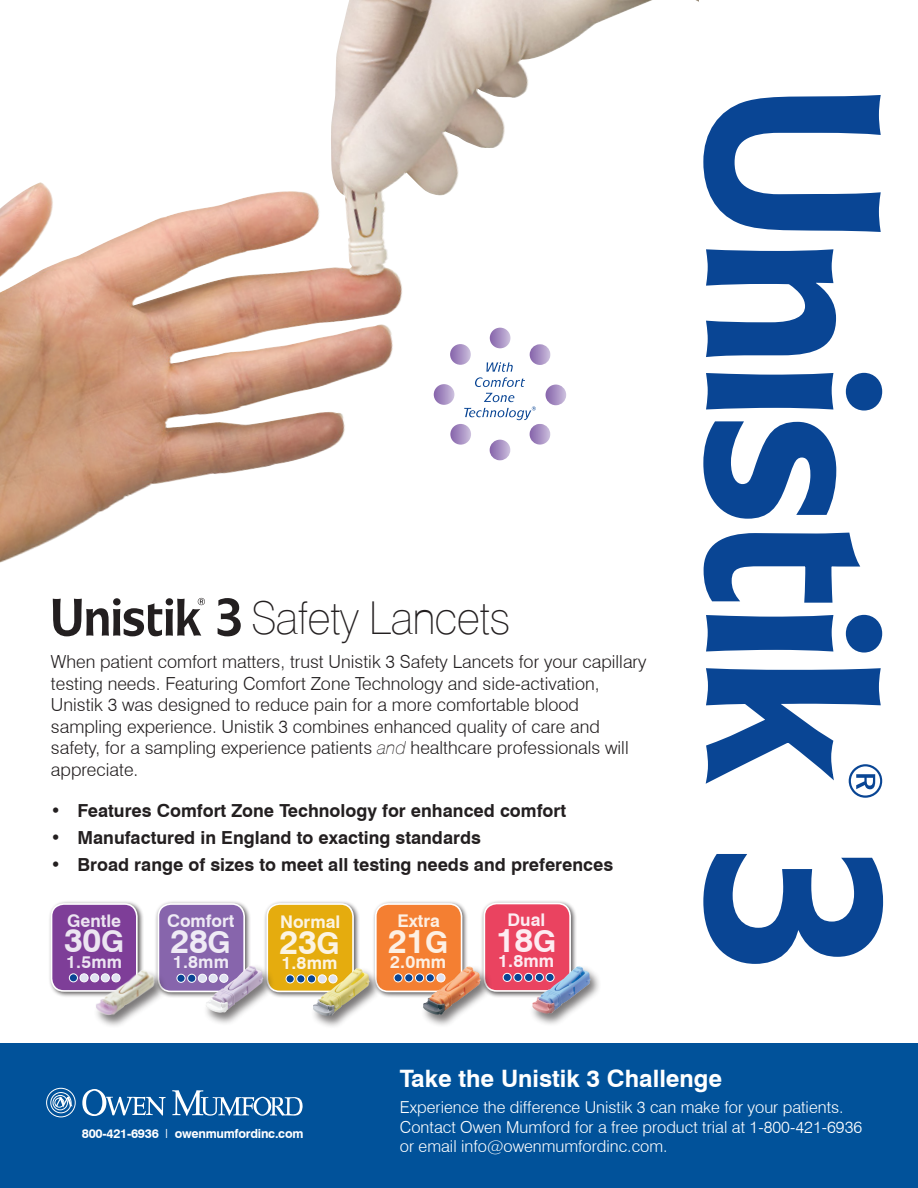
<style>
.page{position:relative;width:918px;height:1188px;background:#fff}
.page>*{position:absolute;margin:0;border:0;box-sizing:border-box;transform-origin:0 0}
.t1{font:100 45.45px "Swiss 721 BT";letter-spacing:-.02em;color:#231f20}
.t2{font:700 33.3px "Swiss 721 BT";color:#fcf4e3}
.t3{font:700 33.3px "Swiss 721 BT";color:#fdf0e4}
.t4{font:700 33.3px "Swiss 721 BT";color:#fdecf2}
.t5{font:700 33.3px "Swiss 721 BT";color:#efebf5}
.t6{font:700 33.15px "Swiss 721 BT";color:#ece5f1}
.t7{font:700 24px "Swiss 721 BT";color:#fff}
.t8{font:300 18px/21.6px "Swiss 721 BT";color:#231f20}
.t9{font:700 18px "Swiss 721 BT";color:#231f20}
.t10{font:700 17.4px "Swiss 721 BT";color:#efebf5}
.t11{font:700 17.4px "Swiss 721 BT";color:#ece5f1}
.t12{font:700 17.4px "Swiss 721 BT";color:#fcf4e3}
.t13{font:700 17.4px "Swiss 721 BT";color:#fdf0e4}
.t14{font:700 17.4px "Swiss 721 BT";color:#fdecf2}
.t15{font:300 16.5px/19.8px "Swiss 721 BT";color:#fff}
.t16{font:700 12.6px "Swiss 721 BT";letter-spacing:-.02em;color:#fff}
.s1{font-weight:100;font-style:italic}
.s2{font-size:29.85px}
.s3{font-size:30px}
.s4{font-weight:300}
</style>
<div class="page">
<img style="left:0;top:0;width:699px;height:563px">
<svg style="left:703px;top:95px;width:178px;height:137px"></svg>
<svg style="left:706px;top:249px;width:131px;height:108px"></svg>
<svg style="left:706px;top:372px;width:177px;height:39px"></svg>
<svg style="left:703px;top:421px;width:134px;height:98px"></svg>
<svg style="left:703px;top:532px;width:158px;height:71px"></svg>
<svg style="left:706px;top:614px;width:177px;height:39px"></svg>
<svg style="left:703px;top:854px;width:180px;height:110px"></svg>
<svg style="left:705px;top:668px;width:178px;height:130px"></svg>
<div style="left:0;top:1043px;width:918px;height:145px;background:#01529a"></div>
<svg style="left:82px;top:1089px;width:84px;height:27px"></svg>
<svg style="left:172px;top:1090px;width:131px;height:26px"></svg>
<svg style="left:47px;top:1089px;width:28px;height:27px"></svg>
<svg style="left:51px;top:1093px;width:20px;height:20px"></svg>
<div style="left:50px;top:1092px;width:21px;height:21px;border:1px solid #fff;border-radius:50%"></div>
<div style="left:53px;top:1095px;width:15px;height:15px;border:1px solid #fff;border-radius:50%"></div>
<div style="left:55px;top:1098px;width:9px;height:10px;border:1px solid #fff;border-radius:50%"></div>
<svg style="left:55px;top:1097px;width:18px;height:10px"></svg>
<div style="left:46px;top:1088px;width:30px;height:29px;border:1px solid #fff;border-radius:50%"></div>
<div style="left:490px;top:328px;width:20px;height:20px;background:linear-gradient(to right,#8765ac,#c5b6d8);border-radius:10px"></div>
<div style="left:490px;top:440px;width:20px;height:20px;background:linear-gradient(to right,#8765ac,#c5b7d9);border-radius:10px"></div>
<div style="left:434px;top:384px;width:20px;height:21px;background:linear-gradient(to right,#8563ab,#c7b9d9);border-radius:10px"></div>
<div style="left:546px;top:385px;width:20px;height:20px;background:linear-gradient(to right,#8564ab,#c7b8d9);border-radius:10px"></div>
<div style="left:530px;top:344px;width:20px;height:21px;background:linear-gradient(to right,#8563aa,#c8bada);border-radius:10px"></div>
<svg style="left:450px;top:344px;width:21px;height:21px"></svg>
<svg style="left:450px;top:424px;width:21px;height:21px"></svg>
<svg style="left:475px;top:362px;width:50px;height:25px"></svg>
<svg style="left:464px;top:393px;width:86px;height:52px"></svg>
<div style="left:48px;top:900px;width:96px;height:98px;background:#231f20;opacity:.75"></div>
<div style="left:52px;top:904px;width:85px;height:87px;background:#7e3e98;border-radius:12px"></div>
<div style="left:51px;top:903px;width:87px;height:89px;border:2px solid #fff;border-radius:12px"></div>
<div style="left:90px;top:974px;width:9px;height:8px;border:1px solid #fff;border-radius:50%"></div>
<div style="left:80px;top:974px;width:8px;height:8px;background:#dee1f0;border-radius:50%"></div>
<div style="left:80px;top:974px;width:8px;height:8px;border:1px solid #fff;border-radius:50%"></div>
<div style="left:69px;top:974px;width:8px;height:8px;background:#094594;border-radius:50%"></div>
<div style="left:69px;top:974px;width:9px;height:8px;border:1px solid #fff;border-radius:50%"></div>
<div style="left:263px;top:900px;width:97px;height:98px;background:#231f20;opacity:.75"></div>
<div style="left:267px;top:904px;width:86px;height:87px;background:#e5ac0e;border-radius:12px"></div>
<div style="left:266px;top:903px;width:88px;height:89px;border:2px solid #fff;border-radius:12px"></div>
<div style="left:307px;top:975px;width:9px;height:8px;background:#094594;border-radius:50%"></div>
<div style="left:307px;top:975px;width:9px;height:8px;border:1px solid #fff;border-radius:50%"></div>
<div style="left:297px;top:975px;width:8px;height:8px;background:#094594;border-radius:50%"></div>
<div style="left:297px;top:975px;width:8px;height:8px;border:1px solid #fff;border-radius:50%"></div>
<div style="left:286px;top:975px;width:8px;height:8px;background:#094594;border-radius:50%"></div>
<div style="left:286px;top:975px;width:8px;height:8px;border:1px solid #fff;border-radius:50%"></div>
<div style="left:372px;top:900px;width:97px;height:98px;background:#231f20;opacity:.75"></div>
<div style="left:376px;top:904px;width:86px;height:87px;background:#f47f32;border-radius:12px"></div>
<div style="left:375px;top:903px;width:87px;height:89px;border:2px solid #fff;border-radius:12px"></div>
<div style="left:415px;top:974px;width:9px;height:8px;background:#094594;border-radius:50%"></div>
<div style="left:415px;top:974px;width:9px;height:8px;border:1px solid #fff;border-radius:50%"></div>
<div style="left:405px;top:974px;width:8px;height:8px;background:#094594;border-radius:50%"></div>
<div style="left:405px;top:974px;width:8px;height:8px;border:1px solid #fff;border-radius:50%"></div>
<div style="left:394px;top:974px;width:8px;height:8px;background:#094594;border-radius:50%"></div>
<div style="left:394px;top:974px;width:8px;height:8px;border:1px solid #fff;border-radius:50%"></div>
<div style="left:481px;top:900px;width:96px;height:98px;background:#231f20;opacity:.75"></div>
<div style="left:484px;top:904px;width:86px;height:87px;background:#ea4360;border-radius:12px"></div>
<div style="left:484px;top:903px;width:87px;height:89px;border:2px solid #fff;border-radius:12px"></div>
<div style="left:525px;top:973px;width:8px;height:8px;background:#094594;border-radius:50%"></div>
<div style="left:524px;top:973px;width:9px;height:9px;border:1px solid #fff;border-radius:50%"></div>
<div style="left:514px;top:973px;width:8px;height:8px;background:#094594;border-radius:50%"></div>
<div style="left:514px;top:973px;width:8px;height:9px;border:1px solid #fff;border-radius:50%"></div>
<div style="left:503px;top:973px;width:8px;height:8px;background:#094594;border-radius:50%"></div>
<div style="left:503px;top:973px;width:8px;height:9px;border:1px solid #fff;border-radius:50%"></div>
<div style="left:155px;top:900px;width:96px;height:98px;background:#231f20;opacity:.75"></div>
<div style="left:158px;top:904px;width:86px;height:87px;background:#8765ac;border-radius:13px"></div>
<div style="left:158px;top:903px;width:87px;height:89px;border:2px solid #fff;border-radius:13px"></div>
<div style="left:198px;top:974px;width:9px;height:8px;background:#dee1f0;border-radius:50%"></div>
<div style="left:198px;top:974px;width:9px;height:9px;border:1px solid #fff;border-radius:50%"></div>
<div style="left:188px;top:974px;width:8px;height:8px;background:#094594;border-radius:50%"></div>
<div style="left:187px;top:974px;width:9px;height:9px;border:1px solid #fff;border-radius:50%"></div>
<div style="left:177px;top:974px;width:8px;height:8px;background:#094594;border-radius:50%"></div>
<div style="left:177px;top:974px;width:8px;height:9px;border:1px solid #fff;border-radius:50%"></div>
<div style="left:93px;top:969px;width:74px;height:59px;background:#231f20;opacity:.6"></div>
<img style="left:91px;top:966px;width:67px;height:57px">
<div style="left:203px;top:964px;width:72px;height:62px;background:#231f20;opacity:.6"></div>
<img style="left:206px;top:965px;width:57px;height:48px">
<div style="left:310px;top:967px;width:71px;height:62px;background:#231f20;opacity:.6"></div>
<img style="left:313px;top:968px;width:57px;height:48px">
<div style="left:420px;top:965px;width:72px;height:63px;background:#231f20;opacity:.6"></div>
<img style="left:423px;top:966px;width:58px;height:50px">
<div style="left:529px;top:965px;width:73px;height:62px;background:#231f20;opacity:.6"></div>
<img style="left:532px;top:966px;width:59px;height:48px">
<svg style="left:218px;top:598px;width:23px;height:38px"></svg>
<svg style="left:53px;top:598px;width:152px;height:38px"></svg>
<p class="t1" style="left:251px;top:591px;width:261px">Safety Lancets</p>
<p class="t8" style="left:51px;top:651px;width:597px">When patient comfort matters, trust Unistik 3 Safety Lancets for your capillary testing needs. Featuring Comfort Zone Technology and side-activation, Unistik 3 was designed to reduce pain for a more comfortable blood sampling experience. Unistik 3 combines enhanced quality of care and safety, for a sampling experience patients <span class="s1">and</span> healthcare professionals will appreciate.</p>
<p class="t9" style="left:51px;top:800px;width:517px">• Features Comfort Zone Technology for enhanced comfort</p>
<p class="t9" style="left:51px;top:827px;width:432px">• Manufactured in England to exacting standards</p>
<p class="t9" style="left:51px;top:854px;width:564px">• Broad range of sizes to meet all testing needs and preferences</p>
<p class="t11" style="left:67px;top:910px;width:55px">Gentle</p>
<p class="t6" style="left:64px;top:921px;width:62px">30<span class="s2">G</span></p>
<p class="t11" style="left:66px;top:951px;width:57px">1.5mm</p>
<p class="t10" style="left:167px;top:910px;width:69px">Comfort</p>
<p class="t5" style="left:171px;top:921px;width:62px">28<span class="s3">G</span></p>
<p class="t10" style="left:173px;top:951px;width:58px">1.8mm</p>
<p class="t12" style="left:280px;top:911px;width:62px">Normal</p>
<p class="t2" style="left:280px;top:922px;width:62px">23<span class="s3">G</span></p>
<p class="t12" style="left:281px;top:952px;width:58px">1.8mm</p>
<p class="t16" style="left:82px;top:1126px;width:223px">800-421-6936 <span class="s4">I</span> owenmumfordinc.com</p>
<p class="t13" style="left:397px;top:910px;width:44px">Extra</p>
<p class="t3" style="left:388px;top:921px;width:62px">21<span class="s3">G</span></p>
<p class="t13" style="left:390px;top:951px;width:58px">2.0mm</p>
<p class="t14" style="left:508px;top:910px;width:39px">Dual</p>
<p class="t4" style="left:496px;top:920px;width:62px">18<span class="s3">G</span></p>
<p class="t14" style="left:498px;top:951px;width:58px">1.8mm</p>
<p class="t7" style="left:400px;top:1064px;width:324px">Take the Unistik 3 Challenge</p>
<p class="t15" style="left:400px;top:1097px;width:464px">Experience the difference Unistik 3 can make for your patients.<br>Contact Owen Mumford for a free product trial at 1-800-421-6936 or email info@owenmumfordinc.com.</p>
</div>
